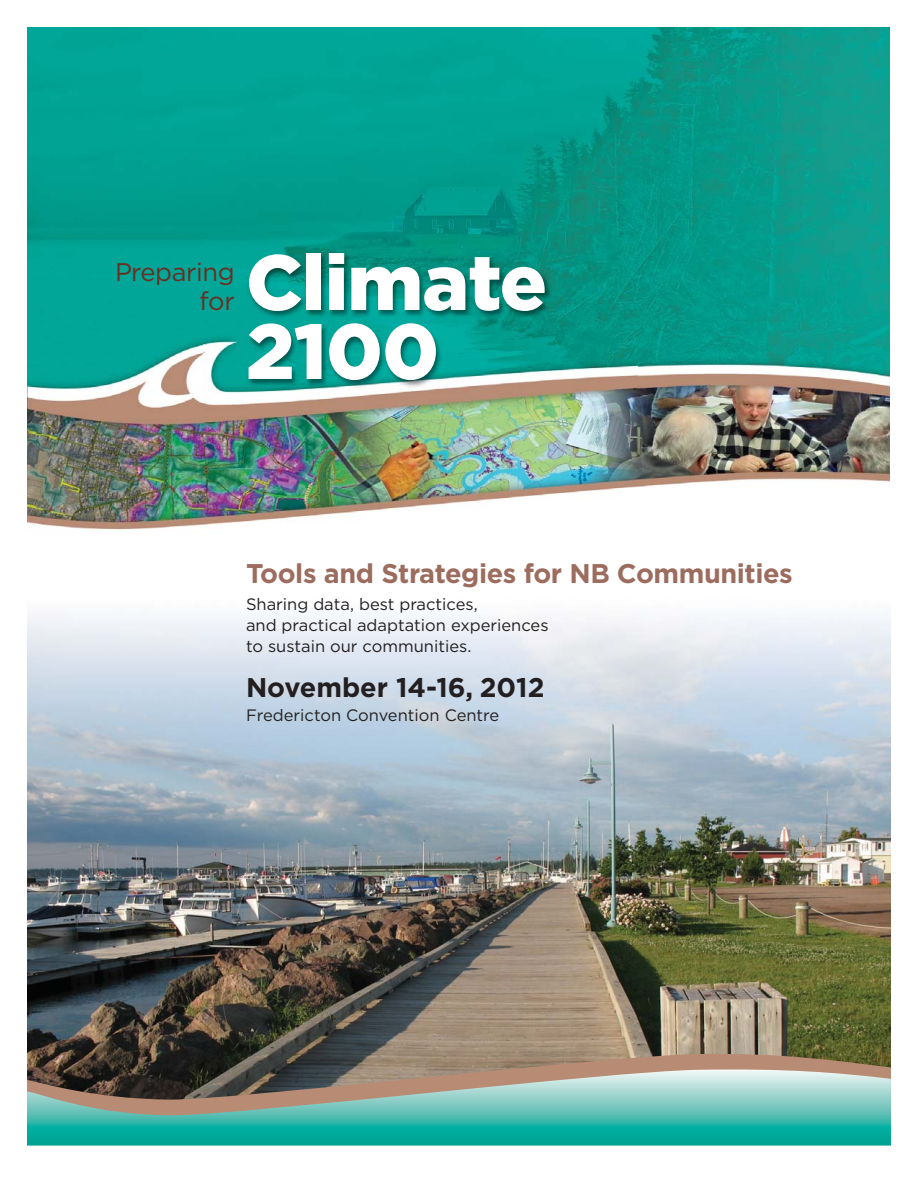
<style>
.page{position:relative;width:918px;height:1188px;background:#fff}
.page>*{position:absolute;margin:0;border:0;box-sizing:border-box;transform-origin:0 0}
.t1{font:900 78px/69px "Gotham";letter-spacing:-.01em;color:#fff}
.t2{font:700 27px "Gotham";letter-spacing:-.015em;color:#9c6d5e}
.t3{font:700 27px "Gotham";color:#231f20}
.t4{font:25.5px/28.5px "Gotham";letter-spacing:-.015em;color:#6b2e20;text-align:right}
.t5{font:16.5px/21px "Gotham";color:#231f20}
</style>
<div class="page">
<img style="left:27px;top:612px;width:864px;height:441px">
<svg style="left:27px;top:1116px;width:864px;height:30px"></svg>
<svg style="left:27px;top:1053px;width:864px;height:63px"></svg>
<img style="left:27px;top:27px;width:862px;height:503px">
<img style="left:204px;top:233px;width:433px;height:207px">
<h3 class="t4" style="left:115px;top:260px;width:121px">Preparing for</h3>
<h1 class="t1" style="left:246px;top:252px;width:303px">Climate<br>2100</h1>
<h2 class="t2" style="left:246px;top:564px;width:548px">Tools and Strategies for NB Communities</h2>
<p class="t5" style="left:246px;top:595px;width:304px">Sharing data, best practices,<br>and practical adaptation experiences to sustain our communities.</p>
<h2 class="t3" style="left:246px;top:678px;width:300px">November 14-16, 2012</h2>
<p class="t5" style="left:246px;top:706px;width:255px">Fredericton Convention Centre</p>
</div>
